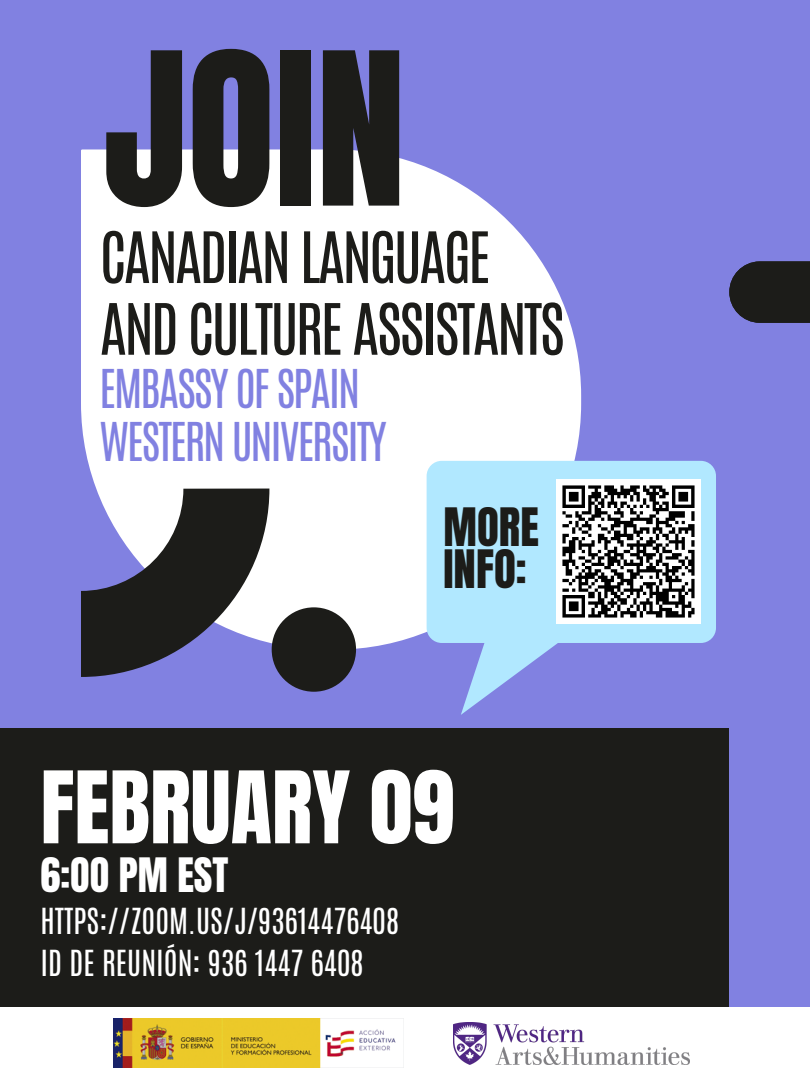
<style>
.page{position:relative;width:810px;height:1080px;background:#8181e1}
.page>*{position:absolute;margin:0;border:0;box-sizing:border-box;transform-origin:0 0}
.t1{font:180.81px "Anton";color:#1c1c19}
.t2{font:84.88px "Anton";color:#fff}
.t3{font:60.12px/71.8px "Antonio";letter-spacing:-.05em;color:#1c1c19}
.t4{font:45px "Anton";color:#1c1c19}
.t5{font:44.69px "Antonio";letter-spacing:-.05em;color:#8181e1}
.t6{font:40.31px "Anton";color:#fff}
.t7{font:30px "Antonio";color:#fff}
</style>
<div class="page">
<svg style="left:81px;top:150px;width:500px;height:500px;background:#f5f5fc"></svg>
<svg style="left:427px;top:461px;width:289px;height:254px;fill:#b1e8ff"></svg>
<div style="left:0;top:728px;width:729px;height:293px;background:#1c1c19"></div>
<svg style="left:81px;top:489px;width:188px;height:188px;fill:#1c1c19"></svg>
<div style="left:272px;top:607px;width:84px;height:85px;background:#1c1c19;border-radius:50%"></div>
<svg style="left:729px;top:261px;width:81px;height:62px;background:#24242a"></svg>
<img style="left:557px;top:479px;width:144px;height:144px">
<div style="left:0;top:1007px;width:810px;height:73px;background:#fff"></div>
<img style="left:113px;top:1019px;width:291px;height:49px">
<img style="left:453px;top:1022px;width:236px;height:42px">
<p class="t1" style="left:103px;top:0;width:305px">JOIN</p>
<p class="t3" style="left:100px;top:222px;width:467px">CANADIAN LANGUAGE<br>AND CULTURE ASSISTANTS</p>
<p class="t5" style="left:100px;top:357px;width:262px">EMBASSY OF SPAIN</p>
<p class="t5" style="left:100px;top:410px;width:289px">WESTERN UNIVERSITY</p>
<p class="t4" style="left:443px;top:495px;width:97px">MORE</p>
<p class="t4" style="left:443px;top:537px;width:85px">INFO:</p>
<p class="t2" style="left:41px;top:747px;width:416px">FEBRUARY 09</p>
<p class="t6" style="left:41px;top:847px;width:190px">6:OO PM EST</p>
<p class="t7" style="left:41px;top:900px;width:360px">HTTPS://ZOOM.US/J/93614476408</p>
<p class="t7" style="left:41px;top:942px;width:324px">ID DE REUNIÓN: 936 1447 6408</p>
</div>
